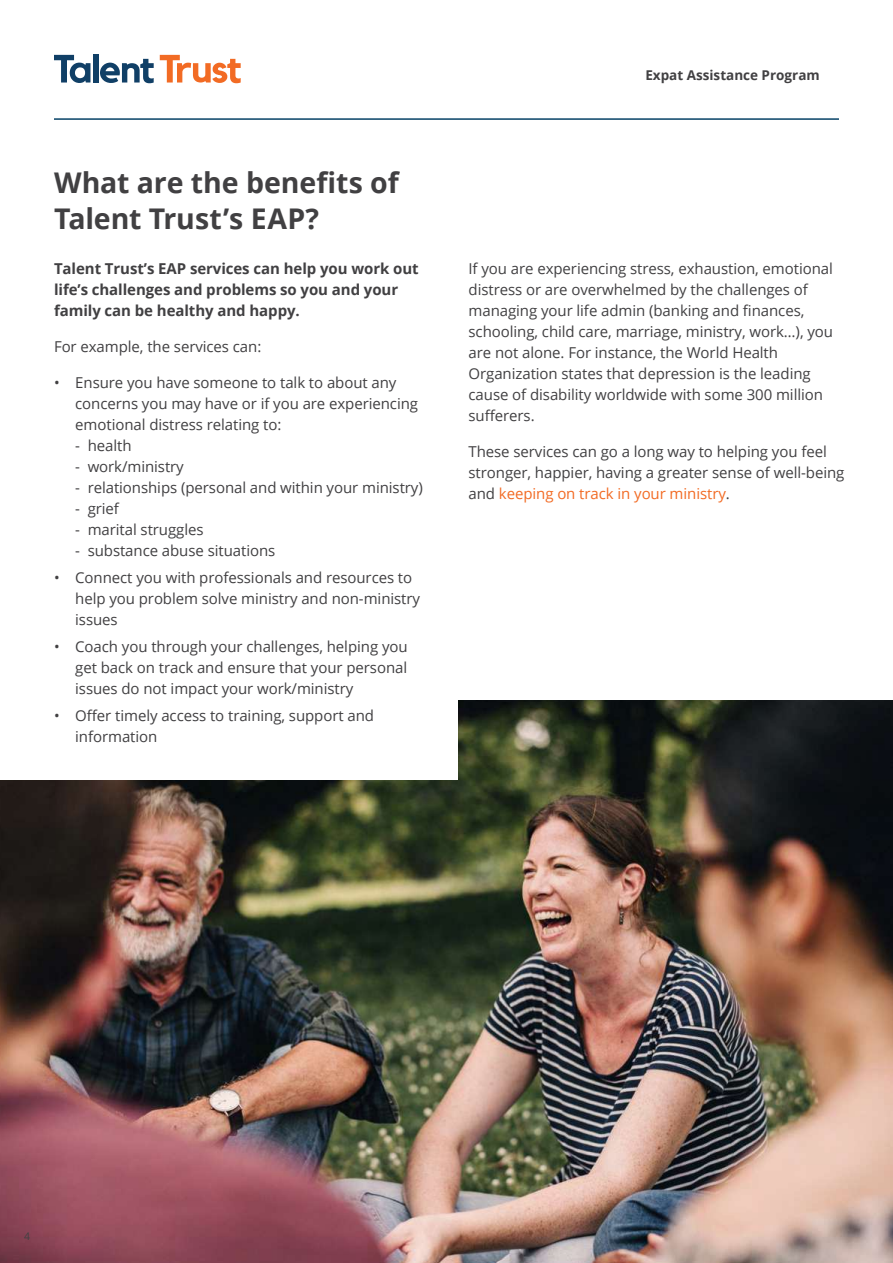
<style>
.page{position:relative;width:893px;height:1263px;background:#fff}
.page>*{position:absolute;margin:0;border:0;box-sizing:border-box;transform-origin:0 0}
.t1{font:700 28.5px/36px "Open Sans";letter-spacing:-.005em;color:#414042}
.t2{font:15px/21px "Open Sans";letter-spacing:-.005em;color:#414042}
.t3{font:700 15px/21px "Open Sans";letter-spacing:-.005em;color:#414042}
.t4{font:700 13.5px "Open Sans";color:#414042}
.t5{font:10.5px "Open Sans";color:#414042}
.s1{color:#f26b24}
</style>
<div class="page">
<img style="left:0;top:700px;width:893px;height:563px">
<hr style="left:54px;top:118px;width:785px;height:2px;background:#074267">
<div style="left:0;top:524px;width:457px;height:255px;background:#fff"></div>
<svg style="left:54px;top:55px;width:36px;height:28px"></svg>
<div style="left:93px;top:54px;width:5px;height:29px;background:#103f66"></div>
<svg style="left:100px;top:59px;width:54px;height:24px"></svg>
<svg style="left:160px;top:55px;width:81px;height:28px"></svg>
<h1 class="t1" style="left:54px;top:164px;width:346px">What are the benefits of<br>Talent Trustís EAP?</h1>
<p class="t3" style="left:54px;top:260px;width:366px">Talent Trustís EAP services can help you work out lifeís challenges and problems so you and your family can be healthy and happy.</p>
<p class="t2" style="left:54px;top:336px;width:209px">For example, the services can:</p>
<p class="t2" style="left:75px;top:372px;width:344px;text-indent:-21px">• Ensure you have someone to talk to about any concerns you may have or if you are experiencing emotional distress relating to:</p>
<p class="t2" style="left:75px;top:435px;width:58px">- health</p>
<p class="t2" style="left:75px;top:456px;width:110px">- work/ministry</p>
<p class="t2" style="left:75px;top:477px;width:349px">- relationships (personal and within your ministry)</p>
<p class="t2" style="left:75px;top:498px;width:45px">- grief</p>
<p class="t2" style="left:75px;top:519px;width:130px">- marital struggles</p>
<p class="t2" style="left:75px;top:540px;width:202px">- substance abuse situations</p>
<p class="t2" style="left:75px;top:567px;width:346px;text-indent:-21px">• Connect you with professionals and resources to help you problem solve ministry and non-ministry issues</p>
<p class="t2" style="left:75px;top:636px;width:334px;text-align:justify;text-indent:-21px">• Coach you through your challenges, helping you get back on track and ensure that your personal issues do not impact your work/ministry</p>
<p class="t2" style="left:75px;top:705px;width:300px;text-indent:-21px">• Offer timely access to training, support and information</p>
<p class="t4" style="left:645px;top:70px;width:176px">Expat Assistance Program</p>
<p class="t2" style="left:469px;top:258px;width:366px">If you are experiencing stress, exhaustion, emotional distress or are overwhelmed by the challenges of managing your life admin (banking and finances, schooling, child care, marriage, ministry, work…), you are not alone. For instance, the World Health Organization states that depression is the leading cause of disability worldwide with some 300 million sufferers.</p>
<p class="t2" style="left:469px;top:441px;width:377px">These services can go a long way to helping you feel stronger, happier, having a greater sense of well-being and <span class="s1">keeping on track in your ministry</span>.</p>
<p class="t5" style="left:24px;top:1232px;width:8px">4</p>
</div>
